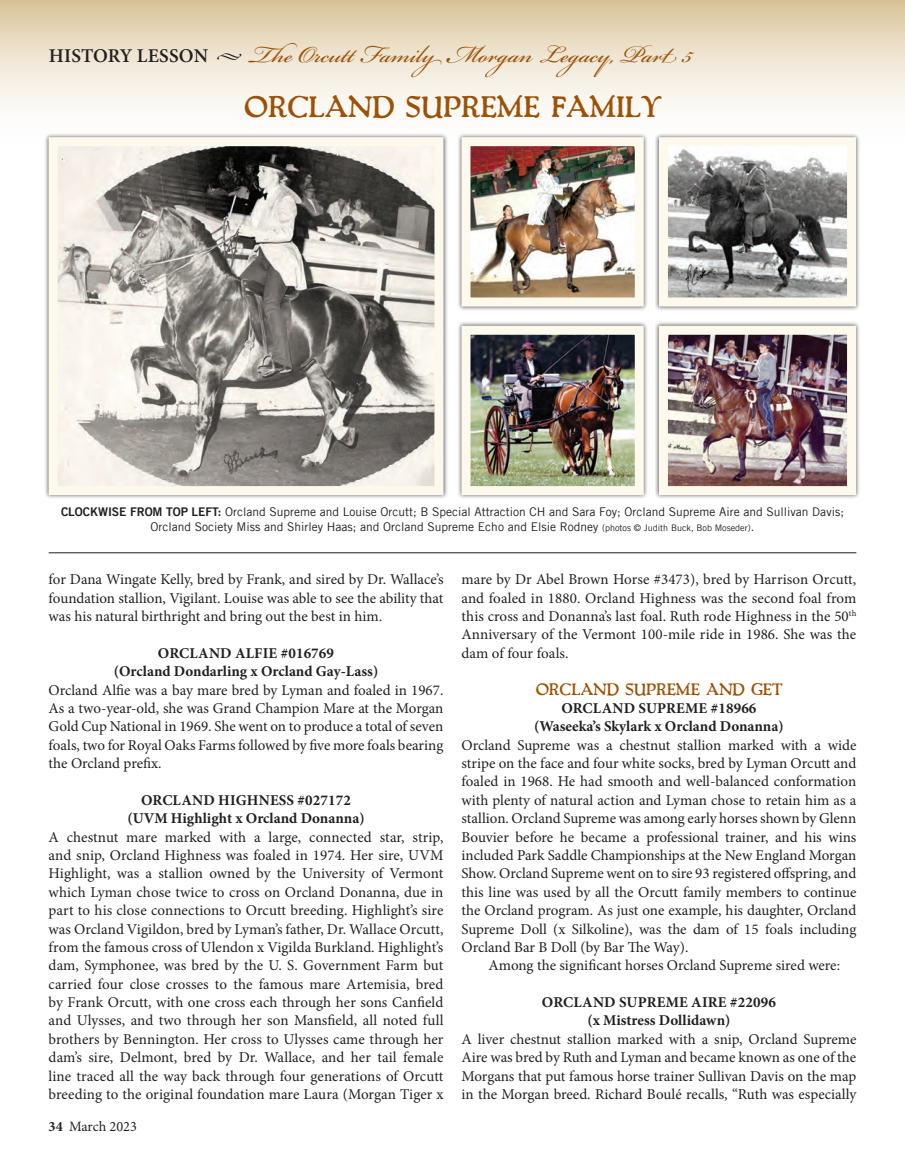
<style>
.page{position:relative;width:905px;height:1175px;background:#fff}
.page>*{position:absolute;margin:0;border:0;box-sizing:border-box;transform-origin:0 0}
.t1{font:37.5px "Bickham Script Pro 3";color:#9c5206}
.t2{font:700 27px "Packard Antique";color:#9c5206}
.t3{font:600 19.5px "Minion Pro";letter-spacing:.01em;color:#231f20}
.t4{font:15px/18.5px "Minion Pro";color:#231f20;text-align:justify}
.t5{font:700 15px "Minion Pro";letter-spacing:.005em;color:#231f20}
.t6{font:700 15px "Packard Antique";color:#9c5206}
.t7{font:14.25px "Minion Pro";letter-spacing:-.005em;color:#231f20}
.t8{font:12px "Trade Gothic";color:#231f20}
.s1{font-family:"Trade Gothic Bold 6"}
.s2{font-size:9px}
.s3{font-weight:700}
</style>
<div class="page">
<svg style="left:0;top:0;width:904px;height:108px;background:#ece1cc"></svg>
<hr style="left:49px;top:552px;width:807px;height:1px;background:#231f20">
<div style="left:44px;top:133px;width:404px;height:366px;background:#231f20;opacity:.75"></div>
<img style="left:59px;top:147px;width:374px;height:338px">
<div style="left:49px;top:137px;width:394px;height:358px;border:9px solid #fdf9ec"></div>
<div style="left:457px;top:133px;width:191px;height:178px;background:#231f20;opacity:.75"></div>
<img style="left:471px;top:147px;width:162px;height:149px">
<div style="left:461px;top:137px;width:182px;height:169px;border:9px solid #fdf9ec"></div>
<div style="left:654px;top:133px;width:206px;height:178px;background:#231f20;opacity:.75"></div>
<img style="left:669px;top:147px;width:177px;height:149px">
<div style="left:659px;top:137px;width:197px;height:169px;border:9px solid #fdf9ec"></div>
<div style="left:457px;top:321px;width:191px;height:179px;background:#231f20;opacity:.75"></div>
<img style="left:471px;top:336px;width:162px;height:149px">
<div style="left:461px;top:326px;width:182px;height:169px;border:9px solid #fdf9ec"></div>
<div style="left:654px;top:321px;width:206px;height:179px;background:#231f20;opacity:.75"></div>
<img style="left:669px;top:336px;width:177px;height:149px">
<div style="left:659px;top:326px;width:197px;height:169px;border:9px solid #fdf9ec"></div>
<h3 class="t3" style="left:49px;top:43px;width:195px">HISTORY LESSON ◆</h3>
<h1 class="t1" style="left:249px;top:27px;width:444px">The Orcutt Family Morgan Legacy, Part 5</h1>
<p class="t2" style="left:243px;top:87px;width:419px">ORCLAND SUPREME FAMILY</p>
<p class="t8" style="left:61px;top:506px;width:784px"><span class="s1">CLOCKWISE FROM TOP LEFT:</span> Orcland Supreme and Louise Orcutt; B Special Attraction CH and Sara Foy; Orcland Supreme Aire and Sullivan Davis;</p>
<p class="t8" style="left:150px;top:521px;width:605px">Orcland Society Miss and Shirley Haas; and Orcland Supreme Echo and Elsie Rodney <span class="s2">(photos © Judith Buck, Bob Moseder)</span>.</p>
<p class="t4" style="left:49px;top:570px;width:396px">for Dana Wingate Kelly, bred by Frank, and sired by Dr. Wallace’s foundation stallion, Vigilant. Louise was able to see the ability that was his natural birthright and bring out the best in him.</p>
<p class="t5" style="left:158px;top:642px;width:178px">ORCLAND ALFIE #016769</p>
<p class="t5" style="left:114px;top:661px;width:266px">(Orcland Dondarling x Orcland Gay-Lass)</p>
<p class="t4" style="left:49px;top:680px;width:396px">Orcland Alfie was a bay mare bred by Lyman and foaled in 1967.<br>As a two-year-old, she was Grand Champion Mare at the Morgan Gold Cup National in 1969. She went on to produce a total of seven foals, two for Royal Oaks Farms followed by five more foals bearing the Orcland prefix.</p>
<p class="t5" style="left:141px;top:789px;width:211px">ORCLAND HIGHNESS #027172</p>
<p class="t5" style="left:127px;top:808px;width:239px">(UVM Highlight x Orcland Donanna)</p>
<p class="t4" style="left:49px;top:827px;width:396px">A chestnut mare marked with a large, connected star, strip, and snip, Orcland Highness was foaled in 1974. Her sire, UVM Highlight, was a stallion owned by the University of Vermont which Lyman chose twice to cross on Orcland Donanna, due in part to his close connections to Orcutt breeding. Highlight’s sire was Orcland Vigildon, bred by Lyman’s father, Dr. Wallace Orcutt, from the famous cross of Ulendon x Vigilda Burkland. Highlight’s dam, Symphonee, was bred by the U. S. Government Farm but carried four close crosses to the famous mare Artemisia, bred by Frank Orcutt, with one cross each through her sons Canfield and Ulysses, and two through her son Mansfield, all noted full brothers by Bennington. Her cross to Ulysses came through her dam’s sire, Delmont, bred by Dr. Wallace, and her tail female line traced all the way back through four generations of Orcutt breeding to the original foundation mare Laura (Morgan Tiger x</p>
<p class="t7" style="left:49px;top:1117px;width:90px"><span class="s3">34</span> March 2023</p>
<p class="t4" style="left:461px;top:570px;width:396px">mare by Dr Abel Brown Horse #3473), bred by Harrison Orcutt, and foaled in 1880. Orcland Highness was the second foal from this cross and Donanna’s last foal. Ruth rode Highness in the 50<sup>th </sup>Anniversary of the Vermont 100-mile ride in 1986. She was the dam of four foals.</p>
<p class="t6" style="left:535px;top:678px;width:248px">ORCLAND SUPREME AND GET</p>
<p class="t5" style="left:561px;top:697px;width:197px">ORCLAND SUPREME #18966</p>
<p class="t5" style="left:534px;top:716px;width:251px">(Waseeka’s Skylark x Orcland Donanna)</p>
<p class="t4" style="left:461px;top:735px;width:396px">Orcland Supreme was a chestnut stallion marked with a wide stripe on the face and four white socks, bred by Lyman Orcutt and foaled in 1968. He had smooth and well-balanced conformation with plenty of natural action and Lyman chose to retain him as a stallion. Orcland Supreme was among early horses shown by Glenn Bouvier before he became a professional trainer, and his wins included Park Saddle Championships at the New England Morgan Show. Orcland Supreme went on to sire 93 registered offspring, and this line was used by all the Orcutt family members to continue the Orcland program. As just one example, his daughter, Orcland Supreme Doll (x Silkoline), was the dam of 15 foals including Orcland Bar B Doll (by Bar The Way).</p>
<p class="t4" style="left:488px;top:956px;width:353px">Among the significant horses Orcland Supreme sired were:</p>
<p class="t5" style="left:542px;top:991px;width:235px">ORCLAND SUPREME AIRE #22096</p>
<p class="t5" style="left:587px;top:1010px;width:144px">(x Mistress Dollidawn)</p>
<p class="t4" style="left:461px;top:1030px;width:396px">A liver chestnut stallion marked with a snip, Orcland Supreme Aire was bred by Ruth and Lyman and became known as one of the Morgans that put famous horse trainer Sullivan Davis on the map in the Morgan breed. Richard Boulé recalls, “Ruth was especially</p>
</div>
